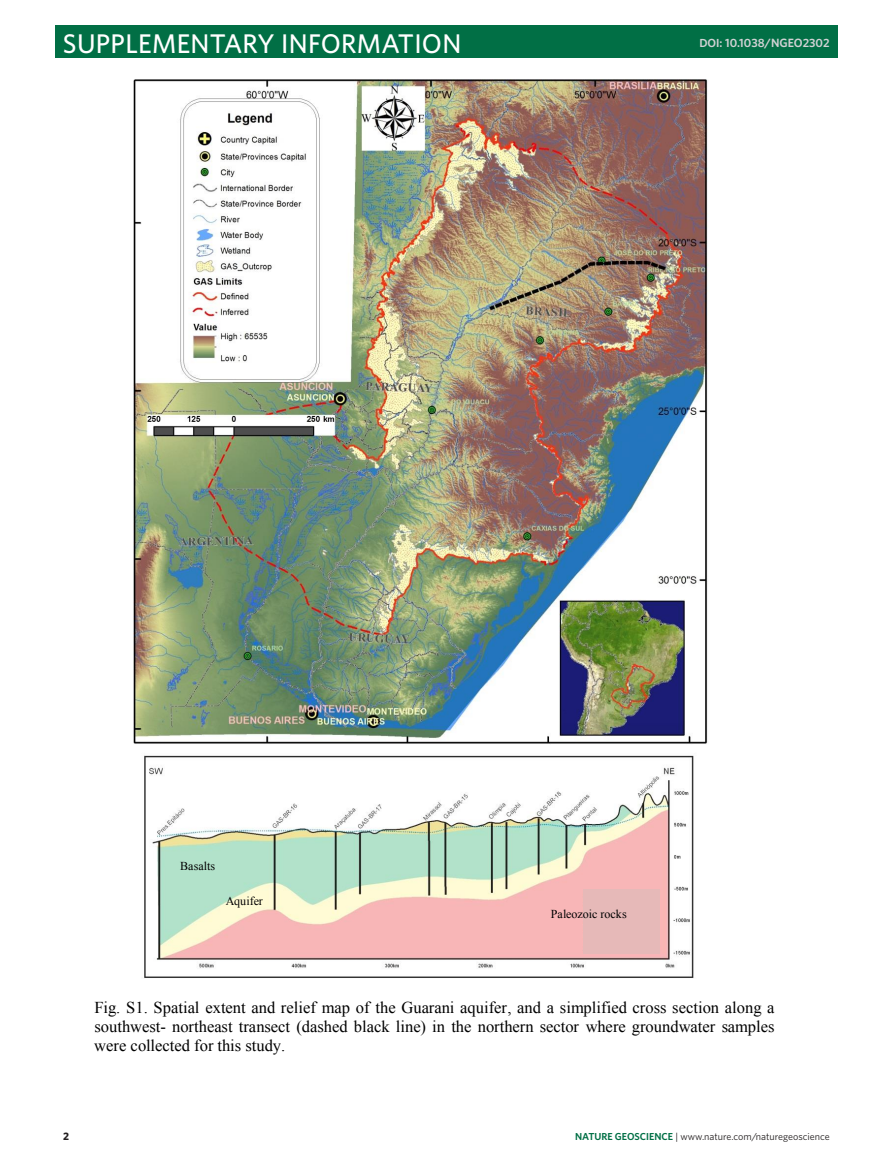
<style>
.page{position:relative;width:893px;height:1174px;background:#fff}
.page>*{position:absolute;margin:0;border:0;box-sizing:border-box;transform-origin:0 0}
.t1{font:500 27px "Whitney";letter-spacing:.01em;color:#fff}
.t2{font:16.5px/19px "Times New Roman";color:#000;text-align:justify}
.t3{font:12px "Times New Roman";color:#000}
.t4{font:600 12px "Whitney";color:#d1d2d4}
.t5{font:700 10.8px "Whitney";color:#231f20}
.t6{font:10.2px "Whitney";color:#231f20}
.s1{font-size:11.7px}
.s2{font-weight:600;color:#016f45}
</style>
<div class="page">
<img style="left:133px;top:79px;width:575px;height:899px">
<div style="left:583px;top:889px;width:76px;height:65px;background:#e6b9b8"></div>
<div style="left:55px;top:26px;width:783px;height:32px;background:#016f45"></div>
<h1 class="t1" style="left:63px;top:25px;width:400px">SUPPLEMENTARY INFORMATION</h1>
<p class="t4" style="left:699px;top:35px;width:132px"><span class="s1">DOI:</span> 10.1038/NGEO2302</p>
<p class="t3" style="left:180px;top:858px;width:36px">Basalts</p>
<p class="t3" style="left:226px;top:893px;width:39px">Aquifer</p>
<p class="t3" style="left:551px;top:906px;width:77px">Paleozoic rocks</p>
<p class="t2" style="left:94px;top:997px;width:682px">Fig. S1. Spatial extent and relief map of the Guarani aquifer, and a simplified cross section along a southwest- northeast transect (dashed black line) in the northern sector where groundwater samples were collected for this study.</p>
<p class="t5" style="left:63px;top:1128px;width:8px">2</p>
<p class="t6" style="left:575px;top:1129px;width:256px"><span class="s2">NATURE GEOSCIENCE</span> | www.nature.com/naturegeoscience</p>
</div>
